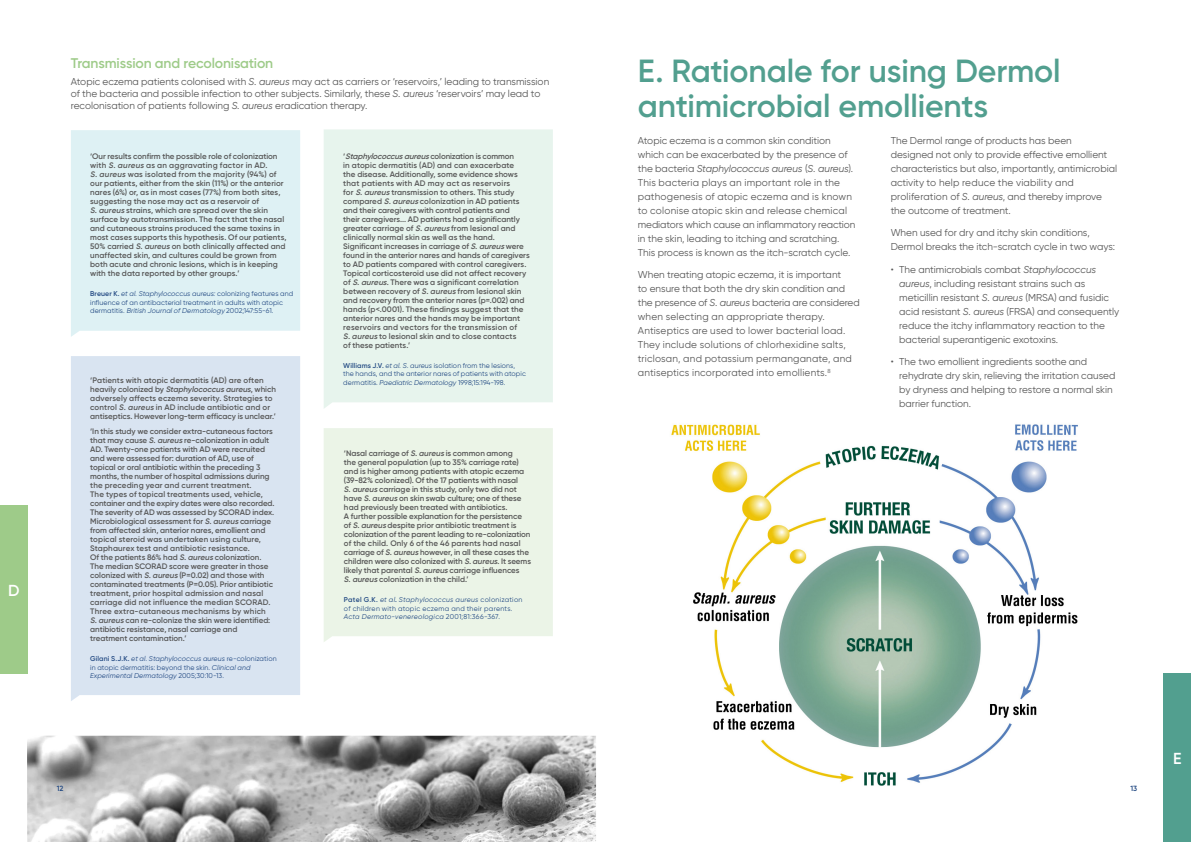
<style>
.page{position:relative;width:1191px;height:842px;background:#fff}
.page>*{position:absolute;margin:0;border:0;box-sizing:border-box;transform-origin:0 0}
.t1{font:600 32px/35px "Gilroy";letter-spacing:-.005em;color:#529f8f}
.t2{font:600 15.9px "Gilroy";color:#fff}
.t3{font:600 14px "Gilroy";letter-spacing:-.01em;color:#9ecb89}
.t4{font:10px/14px "Gilroy";color:#575757}
.t5{font:600 8px/9px "Gilroy";color:#575757}
.t6{font:600 7.5px "Gilroy";color:#234a83}
.t7{font:7px/8.4px "Gilroy";letter-spacing:.01em;color:#234a83}
.t8{font:7px/8.4px "Gilroy";letter-spacing:.04em;color:#234a83}
.s1{font-style:italic}
.s2{font-weight:600}
</style>
<div class="page">
<div style="left:1163px;top:674px;width:28px;height:168px;background:#529f8f"></div>
<img style="left:27px;top:736px;width:569px;height:106px">
<div style="left:0;top:505px;width:28px;height:169px;background:#9ecb89"></div>
<div style="left:71px;top:130px;width:229px;height:207px;background:#def1f4"></div>
<div style="left:71px;top:356px;width:229px;height:345px;background:#d9e4f1"></div>
<div style="left:324px;top:129px;width:229px;height:279px;background:#e7f4ed"></div>
<div style="left:324px;top:428px;width:229px;height:214px;background:#ebf4e7"></div>
<img style="left:671px;top:424px;width:407px;height:362px">
<h2 class="t2" style="left:8px;top:580px;width:13px">D</h2>
<p class="t3" style="left:71px;top:54px;width:204px">Transmission and recolonisation</p>
<p class="t4" style="left:71px;top:76px;width:480px;line-height:12px">Atopic eczema patients colonised with <span class="s1">S. aureus</span> may act as carriers or ‘reservoirs,’ leading to transmission of the bacteria and possible infection to other subjects. Similarly, these <span class="s1">S. aureus</span> ‘reservoirs’ may lead to recolonisation of patients following <span class="s1">S. aureus</span> eradication therapy.</p>
<p class="t5" style="left:90px;top:151px;width:198px">‘Our results confirm the possible role of colonization with <span class="s1">S.aureus</span> as an aggravating factor in AD.<br><span class="s1">S.aureus</span> was isolated from the majority (94%) of our patients, either from the skin (11%) or the anterior nares (6%) or, as in most cases (77%) from both sites, suggesting the nose may act as a reservoir of <span class="s1">S.aureus</span> strains, which are spread over the skin surface by autotransmission. The fact that the nasal and cutaneous strains produced the same toxins in most cases supports this hypothesis. Of our patients, 50% carried <span class="s1">S.aureus</span> on both clinically affected and unaffected skin, and cultures could be grown from both acute and chronic lesions, which is in keeping with the data reported by other groups.’</p>
<p class="t7" style="left:90px;top:289px;width:204px"><span class="s2">Breuer K.</span> <span class="s1">et al. Staphylococcus aureus:</span> colonizing features and influence of an antibacterial treatment in adults with atopic dermatitis. <span class="s1">British JournalofDermatology</span> 2002;147:55-61.</p>
<p class="t5" style="left:90px;top:375px;width:187px">‘Patients with atopic dermatitis (AD) are often heavily colonized by <span class="s1">Staphylococcus aureus</span>, which adversely affects eczema severity. Strategies to control <span class="s1">S.aureus</span> in AD include antibiotic and or antiseptics. However long-term efficacy is unclear.’</p>
<p class="t5" style="left:90px;top:426px;width:186px">‘In this study we consider extra-cutaneous factors that may cause <span class="s1">S.aureus</span> re-colonization in adult AD. Twenty-one patients with AD were recruited and were assessed for: duration of AD, use of topical or oral antibiotic within the preceding 3 months, the number of hospital admissions during the preceding year and current treatment.<br>The types of topical treatments used, vehicle, container and the expiry dates were also recorded.<br>The severity of AD was assessed by SCORAD index.<br>Microbiological assessment for <span class="s1">S.aureus</span> carriage from affected skin, anterior nares, emollient and topical steroid was undertaken using culture, Staphaurex test and antibiotic resistance.<br>Of the patients 86% had <span class="s1">S.aureus</span> colonization.<br>The median SCORAD score were greater in those colonized with <span class="s1">S.aureus</span> (P=0.02) and those with contaminated treatments (P=0.05). Prior antibiotic treatment, prior hospital admission and nasal carriage did not influence the median SCORAD.<br>Three extra-cutaneous mechanisms by which <span class="s1">S.aureus</span> can re-colonize the skin were identified: antibiotic resistance, nasal carriage and treatment contamination.’</p>
<p class="t7" style="left:90px;top:655px;width:188px"><span class="s2">Gilani S.J.K.</span> <span class="s1">et al. Staphylococcus aureus</span> re-colonization in atopic dermatitis: beyond the skin. <span class="s1">Clinical and<br>Experimental Dermatology</span> 2005;30:10-13.</p>
<p class="t5" style="left:343px;top:151px;width:188px">‘ <span class="s1">Staphylococcusaureus</span>co l o n iza t i o n i s co m m o n<br>in atopic dermatitis (AD) and can exacerbate<br>the disease. Additionally, some evidence shows that patients with AD may act as reservoirs<br>for <span class="s1">S.aureus</span>transmission to others. This study compared <span class="s1">S.aureus</span>colonization in AD patients and their caregivers with control patients and<br>their caregivers... AD patients had a significantly greater carriage of <span class="s1">S.aureus</span>from lesional and clinically normal skin as well as the hand.<br>Significant increases in carriage of <span class="s1">S.aureus</span>were found in the anterior nares and hands of caregivers to AD patients compared with control caregivers.<br>Topical corticosteroid use did not affect recovery of <span class="s1">S.aureus</span>. There was a significant correlation between recovery of <span class="s1">S.aureus</span> from lesional skin and recovery from the anterior nares (p=.002) and hands (p&lt;.0001). These findings suggest that the anterior nares and the hands may be important reservoirs and vectors for the transmission of <span class="s1">S.aureus</span> to lesional skin and to close contacts<br>of these patients.’</p>
<p class="t7" style="left:343px;top:361px;width:184px"><span class="s2">Williams J.V.</span> <span class="s1">et al. S. aureus</span> isolation from the lesions, the hands, and the anterior nares of patients with atopic dermatitis. <span class="s1">Paediatric Dermatology</span> 1998;15:194-198.</p>
<p class="t5" style="left:344px;top:449px;width:188px">‘Nasal carriage of <span class="s1">S.aureus</span> is common among<br>the general population (up to 35% carriage rate) and is higher among patients with atopic eczema (39-82% colonized). Of the 17 patients with nasal <span class="s1">S.aureus</span> carriage in this study, only two did not have <span class="s1">S.aureus</span> on skin swab culture; one of these had previously been treated with antibiotics.<br>A further possible explanation for the persistence of <span class="s1">S.aureus</span>despite prior antibiotic treatment is colonization of the parent leading to re-colonization of the child. Only 6 of the 46 parents had nasal carriage of <span class="s1">S.aureus</span>however, in all these cases the children were also colonized with <span class="s1">S.aureus</span>. It seems likely that parental <span class="s1">S.aureus</span> carriage influences <span class="s1">S.aureus</span> colonization in the child.’</p>
<p class="t8" style="left:344px;top:596px;width:180px"><span class="s2">Patel G.K.</span> <span class="s1">et al</span><span class="s2">.</span> <span class="s1">Staphylococcus aureus</span> colonization of children with atopic eczema and their parents.<br><span class="s1">Acta Dermato-venereologica</span> 2001;81:366-367.</p>
<p class="t6" style="left:57px;top:784px;width:8px">12</p>
<p class="t1" style="left:638px;top:53px;width:424px">E. Rationale for using Dermol antimicrobial emollients</p>
<p class="t4" style="left:638px;top:133px;width:219px">Atopic eczema is a common skin condition which can be exacerbated by the presence of the bacteria <span class="s1">Staphylococcus aureus</span> (<span class="s1">S. aureus</span>).<br>This bacteria plays an important role in the pathogenesis of atopic eczema and is known to colonise atopic skin and release chemical mediators which cause an inflammatory reaction in the skin, leading to itching and scratching.<br>This process is known as the itch-scratch cycle.</p>
<p class="t4" style="left:638px;top:268px;width:223px">When treating atopic eczema, it is important<br>to ensure that both the dry skin condition and the presence of <span class="s1">S. aureus</span> bacteria are considered when selecting an appropriate therapy.<br>Antiseptics are used to lower bacterial load.<br>They include solutions of chlorhexidine salts, triclosan, and potassium permanganate, and antiseptics incorporated into emollients.<sup>8</sup></p>
<p class="t4" style="left:890px;top:133px;width:228px">The Dermol range of products has been designed not only to provide effective emollient characteristics but also, importantly, antimicrobial activity to help reduce the viability and proliferation of <span class="s1">S. aureus</span>, and thereby improve the outcome of treatment.</p>
<p class="t4" style="left:890px;top:226px;width:226px">When used for dry and itchy skin conditions,<br>Dermol breaks the itch-scratch cycle in two ways:</p>
<p class="t4" style="left:899px;top:262px;width:221px;text-indent:-9px">• The antimicrobials combat <span class="s1">Staphylococcus aureus</span>, including resistant strains such as meticillin resistant <span class="s1">S. aureus</span> (MRSA) and fusidic acid resistant <span class="s1">S. aureus</span> (FRSA) and consequently reduce the itchy inflammatory reaction to the bacterial superantigenic exotoxins.</p>
<p class="t4" style="left:899px;top:355px;width:218px;text-indent:-9px">• The two emollient ingredients soothe and rehydrate dry skin, relieving the irritation caused by dryness and helping to restore a normal skin barrier function.</p>
<p class="t6" style="left:1130px;top:784px;width:8px">13</p>
<h2 class="t2" style="left:1173px;top:749px;width:10px">E</h2>
</div>
